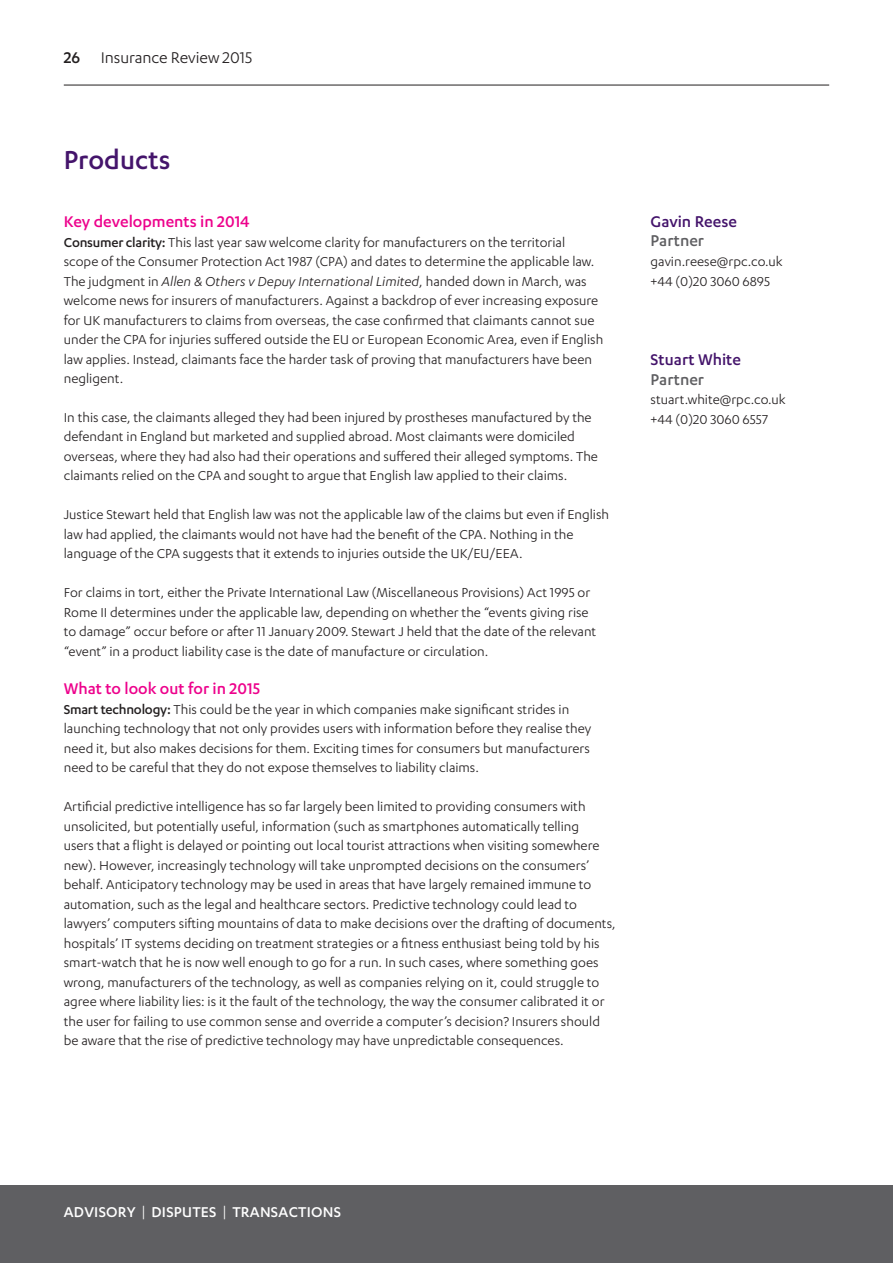
<style>
.page{position:relative;width:893px;height:1263px;background:#fff}
.page>*{position:absolute;margin:0;border:0;box-sizing:border-box;transform-origin:0 0}
.t1{font:500 30px "Karbon";color:#44146b}
.t2{font:500 18px "Karbon";color:#ed028c}
.t3{font:18px "Karbon";letter-spacing:-.005em;color:#231f20}
.t4{font:500 18px "Karbon";color:#44146b}
.t5{font:500 18px "Karbon";color:#5f5f62}
.t6{font:500 16.5px "Karbon";letter-spacing:.015em;color:#fff}
.t7{font:15px/19.5px "Karbon";color:#231f20}
.s1{font-weight:500}
.s2{font-style:italic}
.s3{font-weight:400}
</style>
<div class="page">
<div style="left:0;top:1185px;width:893px;height:78px;background:#5f5f62"></div>
<hr style="left:64px;top:85px;width:765px;height:1px;background:#231f20">
<p class="t3" style="left:64px;top:48px;width:190px"><span class="s1">26</span> Insurance Review 2015</p>
<h1 class="t1" style="left:64px;top:143px;width:108px">Products</h1>
<p class="t2" style="left:64px;top:211px;width:187px">Key developments in 2014</p>
<p class="t7" style="left:64px;top:232px;width:541px"><span class="s1">Consumer clarity:</span> This last year saw welcome clarity for manufacturers on the territorial scope of the Consumer Protection Act 1987 (CPA) and dates to determine the applicable law.<br>The judgment in <span class="s2">Allen &amp; Others v Depuy International Limited</span>, handed down in March, was welcome news for insurers of manufacturers. Against a backdrop of ever increasing exposure for UK manufacturers to claims from overseas, the case confirmed that claimants cannot sue under the CPA for injuries suffered outside the EU or European Economic Area, even if English law applies. Instead, claimants face the harder task of proving that manufacturers have been negligent.</p>
<p class="t7" style="left:64px;top:407px;width:536px">In this case, the claimants alleged they had been injured by prostheses manufactured by the defendant in England but marketed and supplied abroad. Most claimants were domiciled overseas, where they had also had their operations and suffered their alleged symptoms. The claimants relied on the CPA and sought to argue that English law applied to their claims.</p>
<p class="t7" style="left:64px;top:504px;width:547px">Justice Stewart held that English law was not the applicable law of the claims but even if English law had applied, the claimants would not have had the benefit of the CPA. Nothing in the language of the CPA suggests that it extends to injuries outside the UK/EU/EEA.</p>
<p class="t7" style="left:64px;top:582px;width:534px">For claims in tort, either the Private International Law (Miscellaneous Provisions) Act 1995 or Rome II determines under the applicable law, depending on whether the “events giving rise to damage” occur before or after 11 January 2009. Stewart J held that the date of the relevant “event” in a product liability case is the date of manufacture or circulation.</p>
<p class="t2" style="left:64px;top:679px;width:198px">What to look out for in 2015</p>
<p class="t7" style="left:64px;top:699px;width:529px"><span class="s1">Smart technology:</span> This could be the year in which companies make significant strides in launching technology that not only provides users with information before they realise they need it, but also makes decisions for them. Exciting times for consumers but manufacturers need to be careful that they do not expose themselves to liability claims.</p>
<p class="t7" style="left:64px;top:797px;width:553px">Artificial predictive intelligence has so far largely been limited to providing consumers with unsolicited, but potentially useful, information (such as smartphones automatically telling<br>users that a flight is delayed or pointing out local tourist attractions when visiting somewhere new). However, increasingly technology will take unprompted decisions on the consumers’ behalf. Anticipatory technology may be used in areas that have largely remained immune to automation, such as the legal and healthcare sectors. Predictive technology could lead to lawyers’ computers sifting mountains of data to make decisions over the drafting of documents, hospitals’ IT systems deciding on treatment strategies or a fitness enthusiast being told by his smart-watch that he is now well enough to go for a run. In such cases, where something goes wrong, manufacturers of the technology, as well as companies relying on it, could struggle to agree where liability lies: is it the fault of the technology, the way the consumer calibrated it or the user for failing to use common sense and override a computer’s decision? Insurers should be aware that the rise of predictive technology may have unpredictable consequences.</p>
<p class="t4" style="left:651px;top:211px;width:88px">Gavin Reese</p>
<p class="t5" style="left:651px;top:231px;width:55px">Partner</p>
<p class="t7" style="left:651px;top:251px;width:134px">gavin.reese@rpc.co.uk +44 (0)20 3060 6895</p>
<p class="t4" style="left:651px;top:350px;width:92px">Stuart White</p>
<p class="t5" style="left:651px;top:369px;width:55px">Partner</p>
<p class="t7" style="left:651px;top:389px;width:137px">stuart.white@rpc.co.uk +44 (0)20 3060 6557</p>
<p class="t6" style="left:64px;top:1203px;width:279px">ADVISORY <span class="s3">|</span> DISPUTES <span class="s3">|</span> TRANSACTIONS</p>
</div>
